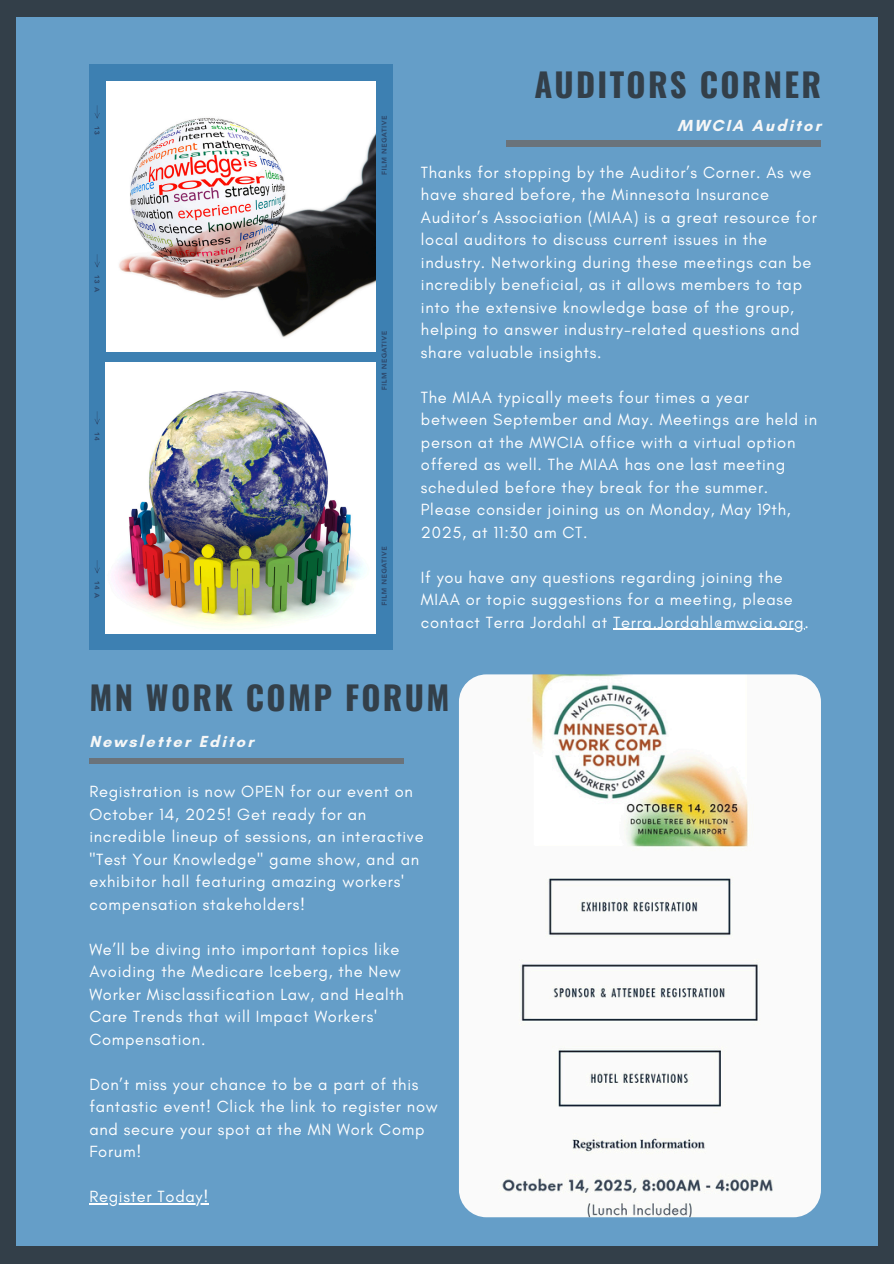
<style>
.page{position:relative;width:894px;height:1264px;background:#fff}
.page>*{position:absolute;margin:0;border:0;box-sizing:border-box;transform-origin:0 0}
.t1{font:700 32.7px "Oswald";letter-spacing:.07em;color:#333f49}
.t2{font:16.5px/22.5px "Glacial Indifference";letter-spacing:.045em;color:#fff}
.t3{font:700 16.35px "Glacial Indifference";letter-spacing:.13em;color:#f6f7f7}
</style>
<div class="page">
<div style="left:0;top:0;width:893px;height:1263px;background:#333f49"></div>
<div style="left:16px;top:17px;width:861px;height:1228px;background:#659ec8"></div>
<div style="left:506px;top:141px;width:314px;height:5px;background:#6a737b"></div>
<img style="left:459px;top:674px;width:361px;height:543px;border-radius:27px">
<div style="left:89px;top:65px;width:303px;height:585px;background:#3d80b2"></div>
<img style="left:106px;top:362px;width:269px;height:271px">
<img style="left:106px;top:81px;width:270px;height:271px">
<svg style="left:381px;top:116px;width:5px;height:489px"></svg>
<hr style="left:613px;top:629px;width:191px;height:1px;background:#fff">
<div style="left:89px;top:758px;width:315px;height:6px;background:#6a737b"></div>
<hr style="left:89px;top:1203px;width:120px;height:1px;background:#fff">
<p class="t1" style="left:534px;top:59px;width:288px">AUDITORS CORNER</p>
<p class="t3" style="left:677px;top:116px;width:145px">MWCIA Auditor</p>
<p class="t2" style="left:421px;top:160px;width:397px">Thanks for stopping by the Auditor’s Corner. As we have shared before, the Minnesota Insurance Auditor’s Association (MIAA) is a great resource for local auditors to discuss current issues in the industry. Networking during these meetings can be incredibly beneficial, as it allows members to tap into the extensive knowledge base of the group, helping to answer industry-related questions and share valuable insights.</p>
<p class="t2" style="left:421px;top:385px;width:397px">The MIAA typically meets four times a year between September and May. Meetings are held in person at the MWCIA office with a virtual option offered as well. The MIAA has one last meeting scheduled before they break for the summer.<br>Please consider joining us on Monday, May 19th, 2025, at 11:30 am CT.</p>
<p class="t2" style="left:421px;top:565px;width:389px">If you have any questions regarding joining the<br>MIAA or topic suggestions for a meeting, please contact Terra Jordahl at Terra.Jordahl@mwcia.org.</p>
<p class="t1" style="left:89px;top:671px;width:361px">MN WORK COMP FORUM</p>
<h1 class="t3" style="left:89px;top:732px;width:166px">Newsletter Editor</h1>
<h2 class="t2" style="left:89px;top:780px;width:336px">Registration is now OPEN for our event on October 14, 2025! Get ready for an incredible lineup of sessions, an interactive "Test Your Knowledge" game show, and an exhibitor hall featuring amazing workers' compensation stakeholders!</h2>
<p class="t2" style="left:89px;top:937px;width:316px">We’ll be diving into important topics like Avoiding the Medicare Iceberg, the New Worker Misclassification Law, and Health Care Trends that will Impact Workers' Compensation.</p>
<p class="t2" style="left:89px;top:1072px;width:350px">Don’t miss your chance to be a part of this fantastic event! Click the link to register now and secure your spot at the MN Work Comp Forum!</p>
<p class="t2" style="left:89px;top:1185px;width:120px">Register Today!</p>
</div>
